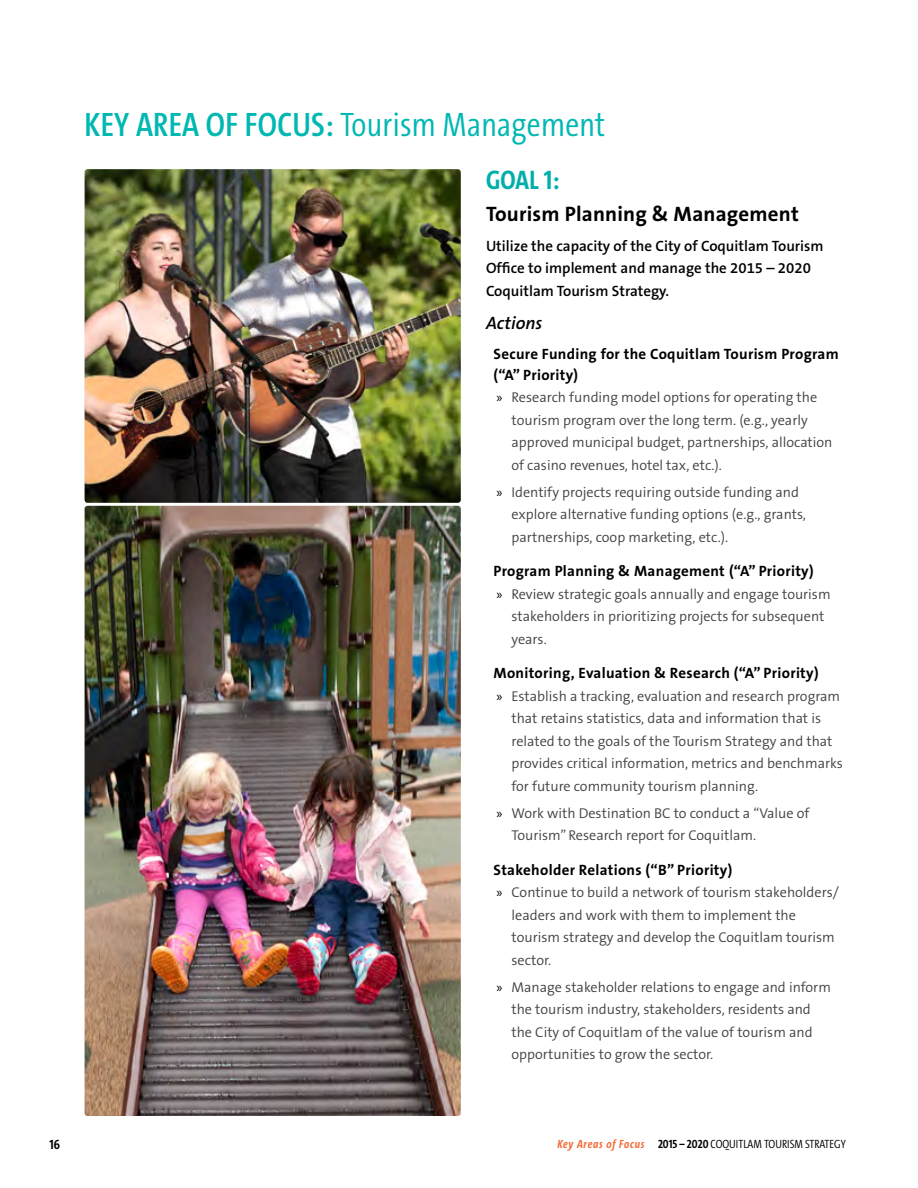
<style>
.page{position:relative;width:918px;height:1188px;background:#fff}
.page>*{position:absolute;margin:0;border:0;box-sizing:border-box;transform-origin:0 0}
.t1{font:300 34.05px "The Sans Cd LF4";letter-spacing:.01em;color:#00b8b2}
.t2{font:700 27px "The Sans Cd LF7";color:#00afaa}
.t3{font:700 21px "The Sans B7";letter-spacing:.01em;color:#000}
.t4{font:italic 600 18px "The Sans B6";color:#000}
.t5{font:700 15px/21px "The Sans B7";letter-spacing:.02em;color:#000}
.t6{font:600 15px/22.5px "The Sans B6";color:#000}
.t7{font:300 14.25px/22.5px "The Sans B4";color:#414042}
.t8{font:700 13.5px "The Sans Cd LF7";color:#000}
.t9{font:300 12px "The Sans Cd LF4";color:#000}
.s1{font-family:"The Sans Cd LF6";font-weight:600}
.s2{font-family:"Myriad Pro";font-weight:400;color:#000}
.s3{font-family:"The Sans Cd LF7 i";font-weight:700;font-style:italic;color:#f36c38}
.s4{font-family:"The Sans Cd LF7";font-weight:700}
</style>
<div class="page">
<img style="left:85px;top:506px;width:376px;height:610px">
<img style="left:85px;top:169px;width:376px;height:334px">
<h1 class="t1" style="left:85px;top:108px;width:522px"><span class="s1">KEY AREA OF FOCUS:</span> Tourism Management</h1>
<h2 class="t2" style="left:486px;top:166px;width:75px">Goal 1:</h2>
<h3 class="t3" style="left:486px;top:203px;width:314px">Tourism Planning &amp; Management</h3>
<p class="t6" style="left:486px;top:235px;width:339px">Utilize the capacity of the City of Coquitlam Tourism<br>Office to implement and manage the 2015 – 2020<br>Coquitlam Tourism Strategy.</p>
<p class="t4" style="left:486px;top:313px;width:58px">Actions</p>
<p class="t5" style="left:494px;top:344px;width:347px">Secure Funding for the Coquitlam Tourism Program (“A” Priority)</p>
<p class="t7" style="left:512px;top:387px;width:322px;text-indent:-15px"><span class="s2">»</span> Research funding model options for operating the tourism program over the long term. (e.g., yearly approved municipal budget, partnerships, allocation of casino revenues, hotel tax, etc.).</p>
<p class="t7" style="left:512px;top:481px;width:296px;text-indent:-15px"><span class="s2">»</span> Identify projects requiring outside funding and explore alternative funding options (e.g., grants, partnerships, coop marketing, etc.).</p>
<p class="t5" style="left:494px;top:561px;width:322px">Program Planning &amp; Management (“A” Priority)</p>
<p class="t7" style="left:512px;top:583px;width:321px;text-indent:-15px"><span class="s2">»</span> Review strategic goals annually and engage tourism stakeholders in prioritizing projects for subsequent years.</p>
<p class="t5" style="left:494px;top:663px;width:327px">Monitoring, Evaluation &amp; Research (“A” Priority)</p>
<p class="t7" style="left:512px;top:685px;width:333px;text-indent:-15px"><span class="s2">»</span> Establish a tracking, evaluation and research program that retains statistics, data and information that is related to the goals of the Tourism Strategy and that provides critical information, metrics and benchmarks for future community tourism planning.</p>
<p class="t7" style="left:512px;top:802px;width:299px;text-indent:-15px"><span class="s2">»</span> Work with Destination BC to conduct a “Value of<br>Tourism” Research report for Coquitlam.</p>
<p class="t5" style="left:493px;top:860px;width:240px">Stakeholder Relations (“B” Priority)</p>
<p class="t7" style="left:512px;top:882px;width:329px;text-indent:-15px"><span class="s2">»</span> Continue to build a network of tourism stakeholders/ leaders and work with them to implement the tourism strategy and develop the Coquitlam tourism sector.</p>
<p class="t7" style="left:512px;top:976px;width:321px;text-indent:-15px"><span class="s2">»</span> Manage stakeholder relations to engage and inform the tourism industry, stakeholders, residents and the City of Coquitlam of the value of tourism and opportunities to grow the sector.</p>
<p class="t8" style="left:50px;top:1138px;width:12px">16</p>
<p class="t9" style="left:557px;top:1139px;width:290px"><span class="s3">Key Areas of Focus</span> <span class="s4">2015 – 2020</span> Coquitlam Tourism Strategy</p>
</div>
